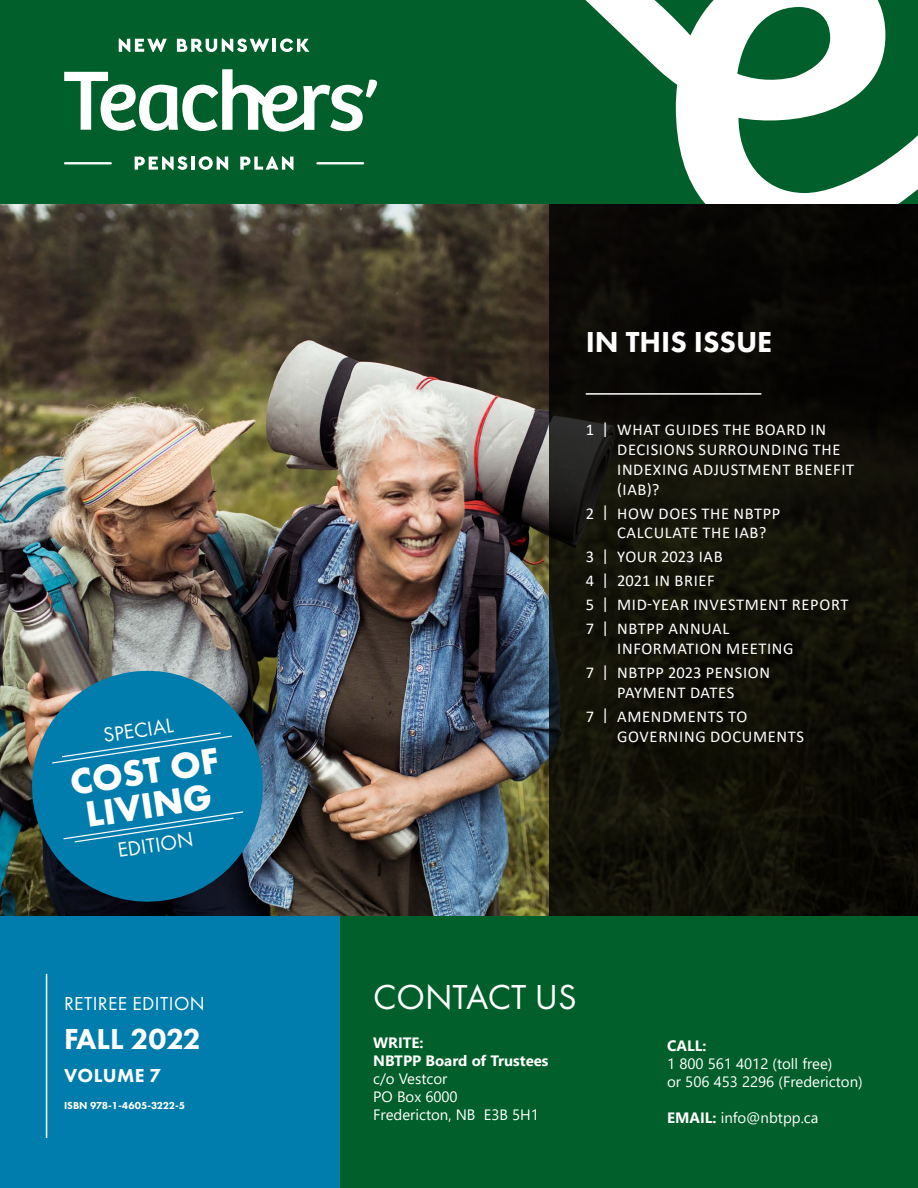
<style>
.page{position:relative;width:918px;height:1188px;background:#fff}
.page>*{position:absolute;margin:0;border:0;box-sizing:border-box;transform-origin:0 0}
.t1{font:700 37.8px/34.3px "Futura PT";color:#fff}
.t2{font:36px "Futura PT";color:#fff}
.t3{font:800 30px "Futura PT";color:#fff}
.t4{font:21.15px "Futura PT";color:#fff}
.t5{font:19.5px "Futura PT";letter-spacing:.02em;color:#fff}
.t6{font:800 19.5px "Futura PT";letter-spacing:.02em;color:#fff}
.t7{font:16.5px/24px "Calibri";letter-spacing:.04em;color:#fff}
.t8{font:15px/18px "Segoe UI";color:#fff}
.t9{font:700 15px/18px "Segoe UI";color:#fff}
.t10{font:800 10.5px "Futura PT";color:#fff}
.s1{font-weight:700}
</style>
<div class="page">
<div style="left:325px;top:915px;width:593px;height:273px;background:#005f2a"></div>
<div style="left:0;top:203px;width:339px;height:985px;background:#007dac"></div>
<img style="left:0;top:203px;width:550px;height:713px">
<hr style="left:46px;top:974px;width:1px;height:164px;background:#fff">
<svg style="left:550px;top:203px;width:368px;height:713px;background:#0f0e07"></svg>
<div style="left:0;top:0;width:918px;height:203px;background:#005f2a"></div>
<svg style="left:585px;top:0;width:333px;height:203px"></svg>
<hr style="left:316px;top:162px;width:48px;height:2px;background:#fff">
<hr style="left:64px;top:162px;width:48px;height:2px;background:#fff">
<svg style="left:135px;top:156px;width:52px;height:14px"></svg>
<hr style="left:191px;top:157px;width:4px;height:13px;background:#fff">
<svg style="left:199px;top:156px;width:29px;height:14px"></svg>
<svg style="left:240px;top:156px;width:53px;height:14px"></svg>
<svg style="left:119px;top:38px;width:48px;height:14px"></svg>
<svg style="left:177px;top:38px;width:132px;height:14px"></svg>
<svg style="left:64px;top:69px;width:313px;height:63px"></svg>
<hr style="left:586px;top:393px;width:175px;height:2px;background:#fff">
<img style="left:24px;top:663px;width:247px;height:247px">
<svg style="left:51px;top:732px;width:182px;height:32px"></svg>
<svg style="left:62px;top:811px;width:183px;height:32px"></svg>
<p class="t4" style="left:102px;top:723px;width:72px;rotate:-9deg">SPECIAL</p>
<h1 class="t1" style="left:68px;top:764px;width:152px;rotate:-8deg">COST OF<br>LIVING</h1>
<p class="t4" style="left:116px;top:838px;width:78px;rotate:-9deg">EDITION</p>
<p class="t5" style="left:64px;top:992px;width:142px">RETIREE EDITION</p>
<h3 class="t3" style="left:64px;top:1020px;width:138px">FALL 2022</h3>
<p class="t6" style="left:64px;top:1063px;width:99px">VOLUME 7</p>
<p class="t10" style="left:64px;top:1099px;width:123px">ISBN 978-1-4605-3222-5</p>
<h3 class="t3" style="left:586px;top:323px;width:188px">IN THIS ISSUE</h3>
<p class="t7" style="left:617px;top:419px;width:238px;line-height:19.8px;text-indent:-31px">1 | WHAT GUIDES THE BOARD IN<br>DECISIONS SURROUNDING THE<br>INDEXING ADJUSTMENT BENEFIT (IAB)?</p>
<p class="t7" style="left:617px;top:503px;width:165px;line-height:19.8px;text-indent:-32px">2 | HOW DOES THE NBTPP<br>CALCULATE THE IAB?</p>
<p class="t7" style="left:586px;top:544px;width:264px">3 | YOUR 2023 IAB<br>4 | 2021 IN BRIEF<br>5 | MID-YEAR INVESTMENT REPORT<br>7 | NBTPP ANNUAL</p>
<p class="t7" style="left:586px;top:636px;width:209px;text-indent:31px">INFORMATION MEETING<br>7 | NBTPP 2023 PENSION</p>
<p class="t7" style="left:586px;top:680px;width:163px;text-indent:31px">PAYMENT DATES<br>7 | AMENDMENTS TO</p>
<p class="t7" style="left:617px;top:724px;width:188px">GOVERNING DOCUMENTS</p>
<h2 class="t2" style="left:373px;top:975px;width:205px">CONTACT US</h2>
<p class="t9" style="left:373px;top:1033px;width:177px">WRITE:<br>NBTPP Board of Trustees</p>
<p class="t8" style="left:373px;top:1069px;width:167px">c/o Vestcor<br>PO Box 6000<br>Fredericton, NB E3B 5H1</p>
<p class="t9" style="left:667px;top:1036px;width:41px">CALL:</p>
<p class="t8" style="left:667px;top:1053px;width:197px">1 800 561 4012 (toll free)<br>or 506 453 2296 (Fredericton)</p>
<p class="t8" style="left:667px;top:1107px;width:153px"><span class="s1">EMAIL:</span> info@nbtpp.ca</p>
</div>
